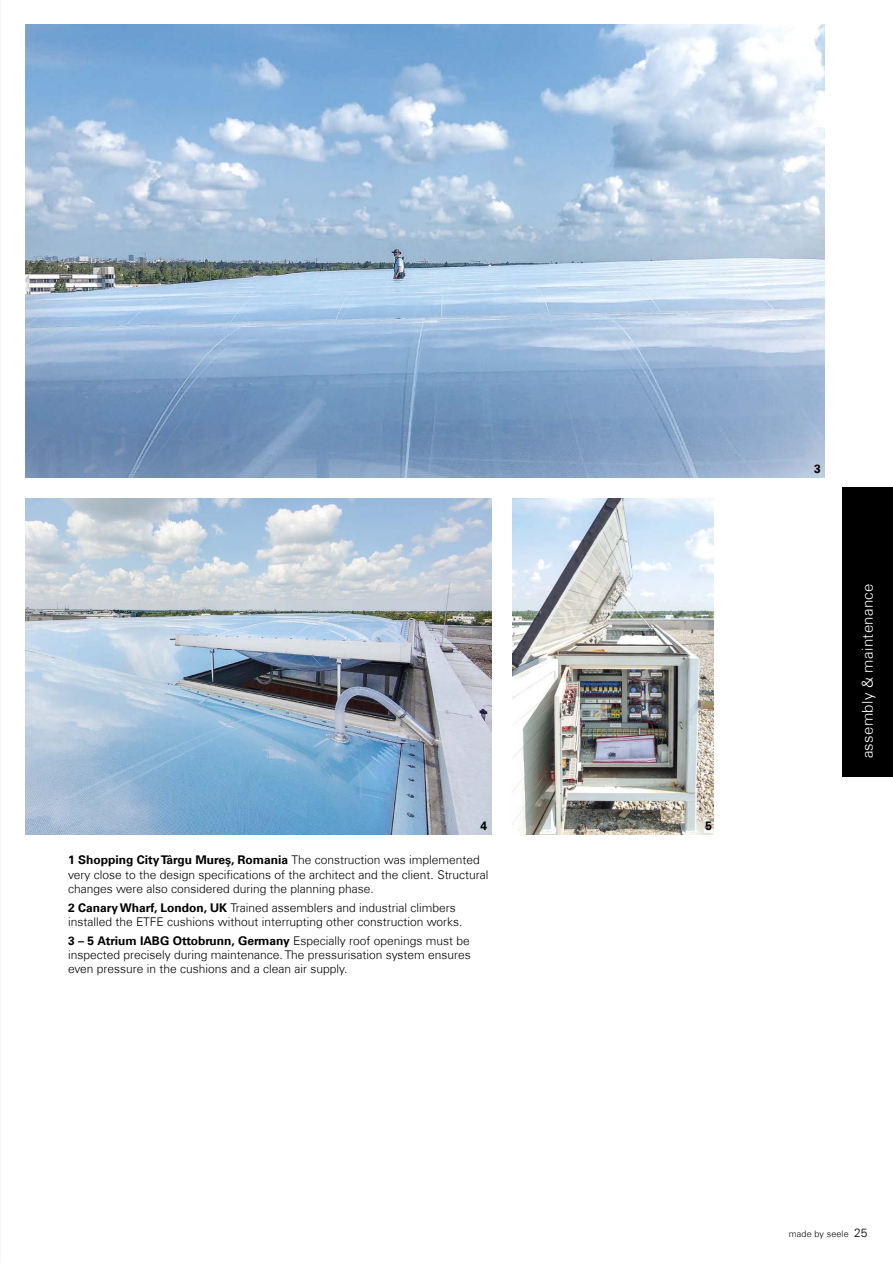
<style>
.page{position:relative;width:893px;height:1263px;background:#fff}
.page>*{position:absolute;margin:0;border:0;box-sizing:border-box;transform-origin:0 0}
.t1{font:300 15px "Univers Com 45";letter-spacing:.02em;color:#fff}
.t2{font:300 12px/14.4px "Univers Com 45";color:#000}
.t3{font:700 12px "Univers Com 65";color:#000}
.t4{font:300 9px "Univers Com 45";letter-spacing:.015em;color:#000}
.s1{font-family:"Univers Com 45";font-weight:300}
.s2{font-family:"Univers Com 65";font-weight:700}
.s3{font-size:12px}
</style>
<div class="page">
<img style="left:26px;top:25px;width:799px;height:452px">
<img style="left:26px;top:498px;width:465px;height:336px">
<img style="left:513px;top:498px;width:201px;height:336px">
<div style="left:842px;top:487px;width:51px;height:289px;background:#000"></div>
<p class="t3" style="left:480px;top:819px;width:8px">4</p>
<p class="t3" style="left:68px;top:853px;width:413px">1 Shopping City Târgu Mureş, Romania <span class="s1">The construction was implemented</span></p>
<p class="t2" style="left:68px;top:867px;width:422px">very close to the design specifications of the architect and the client. Structural changes were also considered during the planning phase.</p>
<p class="t2" style="left:68px;top:900px;width:396px"><span class="s2">2 Canary Wharf, London, UK</span> Trained assemblers and industrial climbers installed the ETFE cushions without interrupting other construction works.</p>
<p class="t3" style="left:68px;top:933px;width:403px">3 – 5 Atrium IABG Ottobrunn, Germany <span class="s1">Especially roof openings must be</span></p>
<p class="t2" style="left:68px;top:947px;width:404px">inspected precisely during maintenance. The pressurisation system ensures even pressure in the cushions and a clean air supply.</p>
<p class="t3" style="left:706px;top:819px;width:8px">5</p>
<p class="t3" style="left:814px;top:462px;width:8px">3</p>
<p class="t1" style="left:858px;top:758px;width:176px;rotate:-90deg">assembly &amp; maintenance</p>
<p class="t4" style="left:789px;top:1229px;width:80px">made by seele <span class="s3">25</span></p>
</div>
